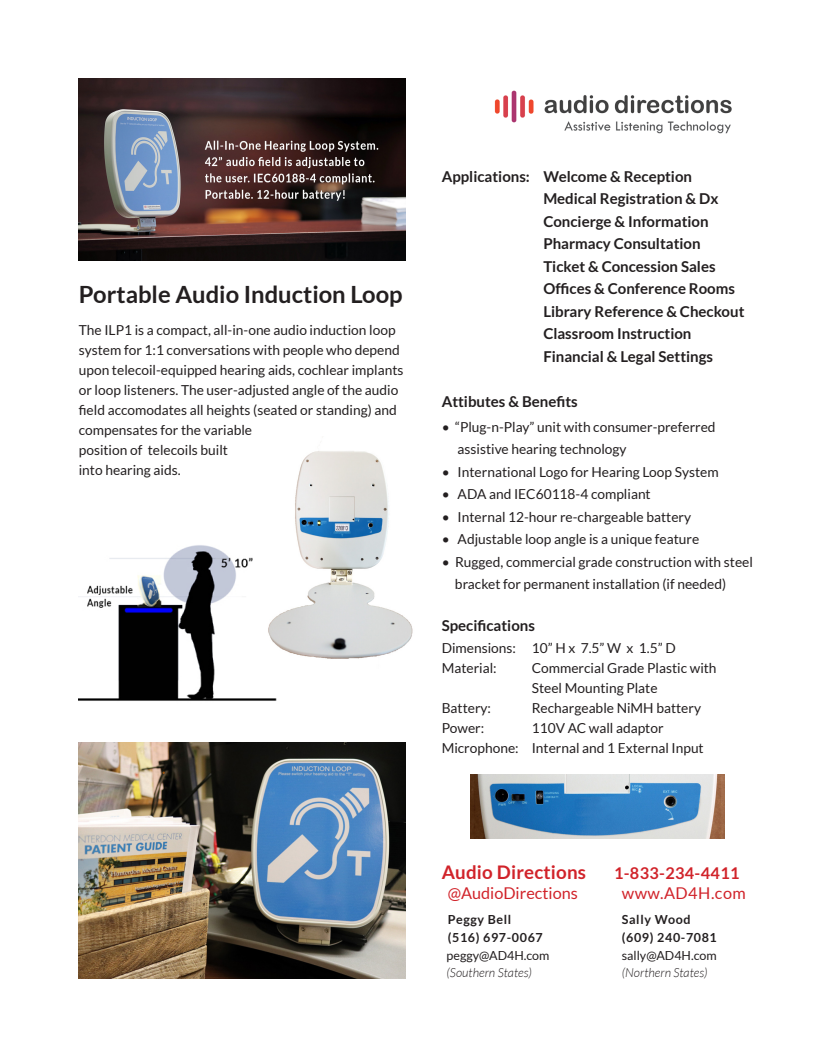
<style>
.page{position:relative;width:833px;height:1058px;background:#fff}
.page>*{position:absolute;margin:0;border:0;box-sizing:border-box;transform-origin:0 0}
.t1{font:700 23.75px "Lato";color:#231f20}
.t2{font:700 18.75px "Lato";letter-spacing:.01em;color:#d1232a}
.t3{font:16.25px "Lato";color:#d1232a}
.t4{font:700 16.25px "Lato";letter-spacing:.02em;color:#d1232a}
.t5{font:16.25px "Lato";letter-spacing:.03em;color:#d1232a}
.t6{font:700 15px/22.5px "Lato";color:#231f20}
.t7{font:13.75px/20px "Lato";color:#231f20}
.t8{font:700 12.5px "Lato";letter-spacing:.05em;color:#231f20}
.t9{font:italic 300 12.5px "Lato";color:#231f20}
.t10{font:12.5px "Lato";color:#231f20}
</style>
<div class="page">
<img style="left:494px;top:90px;width:238px;height:44px">
<img style="left:79px;top:79px;width:326px;height:182px">
<img style="left:471px;top:774px;width:253px;height:64px">
<img style="left:79px;top:545px;width:198px;height:156px">
<img style="left:79px;top:742px;width:326px;height:236px">
<img style="left:261px;top:451px;width:152px;height:217px">
<h1 class="t1" style="left:79px;top:281px;width:325px">Portable Audio Induction Loop</h1>
<p class="t7" style="left:79px;top:320px;width:326px">The ILP1 is a compact, all-in-one audio induction loop system for 1:1 conversations with people who depend upon telecoil-equipped hearing aids, cochlear implants or loop listeners. The user-adjusted angle of the audio field accomodates all heights (seated or standing) and compensates for the variable<br>position of telecoils built<br>into hearing aids.</p>
<p class="t6" style="left:543px;top:165px;width:203px;text-indent:-102px">Applications: Welcome &amp; Reception<br>Medical Registration &amp; Dx<br>Concierge &amp; Information<br>Pharmacy Consultation<br>Ticket &amp; Concession Sales<br>Offices &amp; Conference Rooms<br>Library Reference &amp; Checkout<br>Classroom Instruction<br>Financial &amp; Legal Settings</p>
<p class="t6" style="left:441px;top:390px;width:137px">Attibutes &amp; Benefits</p>
<p class="t7" style="left:457px;top:415px;width:259px;line-height:22.5px;text-indent:-16px">• “Plug-n-Play” unit with consumer-preferred assistive hearing technology</p>
<p class="t7" style="left:441px;top:462px;width:278px">• International Logo for Hearing Loop System</p>
<p class="t7" style="left:441px;top:484px;width:210px">• ADA and IEC60118-4 compliant</p>
<p class="t7" style="left:441px;top:507px;width:251px">• Internal 12-hour re-chargeable battery</p>
<p class="t7" style="left:441px;top:529px;width:259px">• Adjustable loop angle is a unique feature</p>
<p class="t7" style="left:455px;top:550px;width:299px;line-height:22.5px;text-indent:-13px">• Rugged, commercial grade construction with steel bracket for permanent installation (if needed)</p>
<p class="t6" style="left:441px;top:614px;width:95px">Specifications</p>
<p class="t7" style="left:441px;top:638px;width:235px">Dimensions: 10” H x 7.5” W x 1.5” D<br>Material:</p>
<p class="t7" style="left:531px;top:658px;width:186px">Commercial Grade Plastic with<br>Steel Mounting Plate</p>
<p class="t7" style="left:441px;top:698px;width:51px">Battery:</p>
<p class="t7" style="left:531px;top:698px;width:171px">Rechargeable NiMH battery</p>
<p class="t7" style="left:441px;top:718px;width:44px">Power:</p>
<p class="t7" style="left:441px;top:718px;width:263px;text-indent:90px">110V AC wall adaptor<br>Microphone: Internal and 1 External Input</p>
<h2 class="t2" style="left:441px;top:861px;width:146px">Audio Directions</h2>
<p class="t4" style="left:614px;top:863px;width:127px">1-833-234-4411</p>
<p class="t3" style="left:448px;top:883px;width:131px">@AudioDirections</p>
<p class="t5" style="left:621px;top:883px;width:126px">www.AD4H.com</p>
<p class="t8" style="left:448px;top:912px;width:65px">Peggy Bell</p>
<p class="t8" style="left:621px;top:912px;width:70px">Sally Wood</p>
<p class="t8" style="left:448px;top:930px;width:97px">(516) 697-0067</p>
<p class="t8" style="left:621px;top:930px;width:97px">(609) 240-7081</p>
<p class="t10" style="left:446px;top:948px;width:104px">peggy@AD4H.com</p>
<p class="t10" style="left:621px;top:948px;width:96px">sally@AD4H.com</p>
<p class="t9" style="left:446px;top:966px;width:87px">(Southern States)</p>
<p class="t9" style="left:621px;top:966px;width:87px">(Northern States)</p>
</div>
